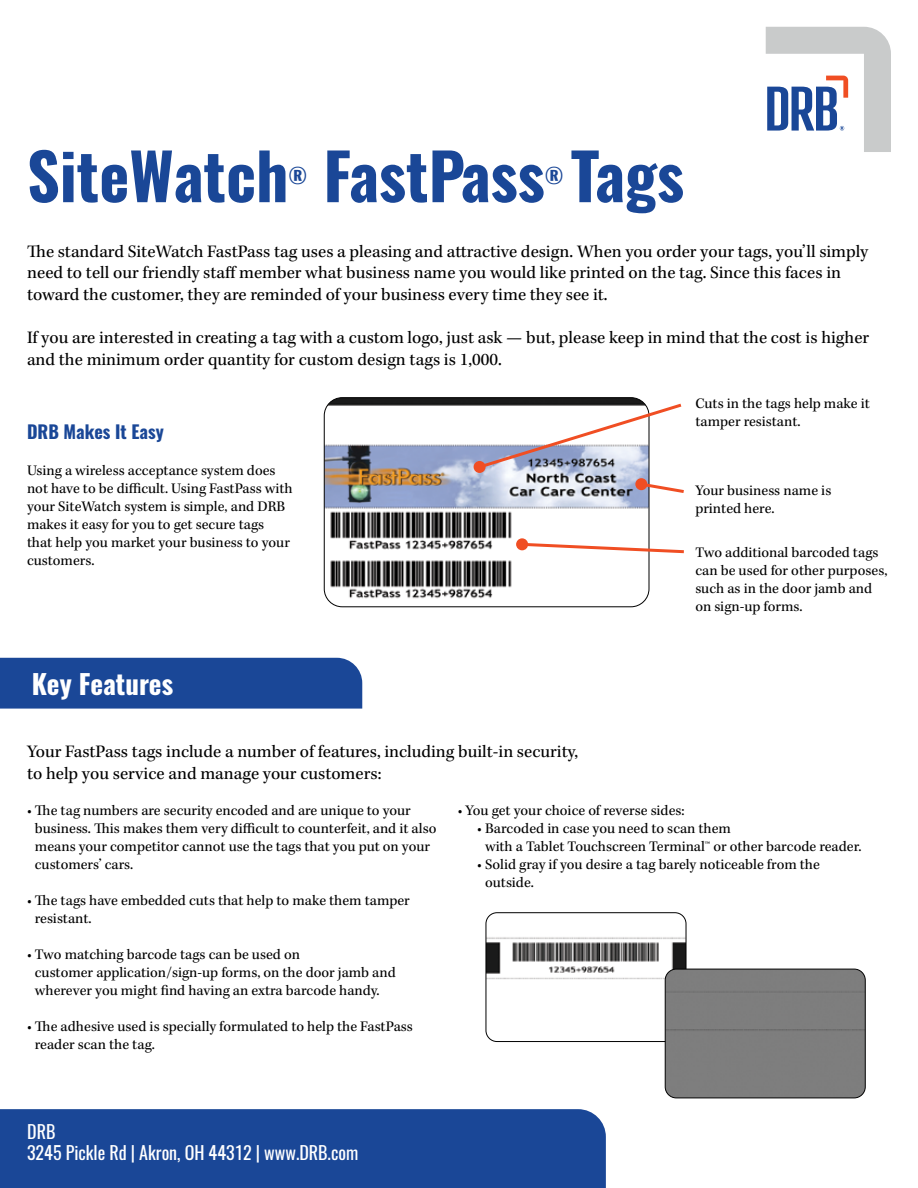
<style>
.page{position:relative;width:918px;height:1188px;background:#fff}
.page>*{position:absolute;margin:0;border:0;box-sizing:border-box;transform-origin:0 0}
.t1{font:700 63.75px "Oswald";color:#1a4797}
.t2{font:700 27px "Oswald";color:#fff}
.t3{font:700 21px "Oswald";color:#1a4797}
.t4{font:18px/21.6px "Kepler Std";color:#000}
.t5{font:18px/21.6px "Oswald";color:#fff}
.t6{font:700 18px "Oswald";color:#1a4797}
.t7{font:15px/18px "Kepler Std";color:#000}
</style>
<div class="page">
<svg style="left:766px;top:27px;width:125px;height:125px"></svg>
<div style="left:0;top:1109px;width:606px;height:79px;background:#1a4797"></div>
<img style="left:324px;top:398px;width:325px;height:209px">
<div style="left:324px;top:397px;width:325px;height:210px;border:1px solid #000;border-radius:18px"></div>
<img style="left:486px;top:913px;width:200px;height:129px">
<div style="left:486px;top:912px;width:200px;height:130px;border:1px solid #000;border-radius:11px"></div>
<div style="left:665px;top:969px;width:200px;height:129px;background:#7e7e7e"></div>
<div style="left:665px;top:969px;width:200px;height:129px;border:1px solid #000;border-radius:11px"></div>
<svg style="left:476px;top:401px;width:206px;height:70px"></svg>
<div style="left:474px;top:461px;width:12px;height:12px;background:#f04e23;border-radius:50%"></div>
<svg style="left:638px;top:481px;width:46px;height:14px"></svg>
<div style="left:635px;top:478px;width:12px;height:12px;background:#f04e23;border-radius:50%"></div>
<svg style="left:519px;top:541px;width:165px;height:14px"></svg>
<div style="left:516px;top:538px;width:12px;height:12px;background:#f04e23;border-radius:50%"></div>
<div style="left:0;top:658px;width:362px;height:51px;background:#1a4797"></div>
<h1 class="t1" style="left:27px;top:143px;width:263px">SiteWatch</h1>
<h3 class="t3" style="left:288px;top:165px;width:20px">®</h3>
<h1 class="t1" style="left:323px;top:143px;width:362px">FastPass Tags</h1>
<h3 class="t3" style="left:545px;top:165px;width:20px">®</h3>
<p class="t4" style="left:27px;top:241px;width:843px">The standard SiteWatch FastPass tag uses a pleasing and attractive design. When you order your tags, you’ll simply need to tell our friendly staff member what business name you would like printed on the tag. Since this faces in toward the customer, they are reminded of your business every time they see it.</p>
<p class="t4" style="left:27px;top:327px;width:844px">If you are interested in creating a tag with a custom logo, just ask — but, please keep in mind that the cost is higher and the minimum order quantity for custom design tags is 1,000.</p>
<p class="t6" style="left:27px;top:422px;width:138px">DRB Makes It Easy</p>
<p class="t7" style="left:27px;top:462px;width:267px">Using a wireless acceptance system does not have to be difficult. Using FastPass with your SiteWatch system is simple, and DRB makes it easy for you to get secure tags that help you market your business to your customers.</p>
<h2 class="t2" style="left:32px;top:670px;width:143px">Key Features</h2>
<p class="t7" style="left:695px;top:395px;width:176px">Cuts in the tags help make it tamper resistant.</p>
<p class="t7" style="left:695px;top:482px;width:138px">Your business name is printed here.</p>
<p class="t7" style="left:695px;top:544px;width:194px">Two additional barcoded tags can be used for other purposes, such as in the door jamb and on sign-up forms.</p>
<p class="t4" style="left:27px;top:742px;width:553px">Your FastPass tags include a number of features, including built-in security, to help you service and manage your customers:</p>
<p class="t7" style="left:35px;top:802px;width:403px;text-indent:-8px">• The tag numbers are security encoded and are unique to your business. This makes them very difficult to counterfeit, and it also means your competitor cannot use the tags that you put on your customers’ cars.</p>
<p class="t7" style="left:35px;top:892px;width:377px;text-indent:-8px">• The tags have embedded cuts that help to make them tamper resistant.</p>
<p class="t7" style="left:35px;top:946px;width:362px;text-indent:-8px">• Two matching barcode tags can be used on<br>customer application/sign-up forms, on the door jamb and wherever you might find having an extra barcode handy.</p>
<p class="t7" style="left:35px;top:1018px;width:379px;text-indent:-8px">• The adhesive used is specially formulated to help the FastPass reader scan the tag.</p>
<p class="t7" style="left:458px;top:802px;width:228px">• You get your choice of reverse sides:</p>
<p class="t7" style="left:485px;top:820px;width:378px;text-indent:-8px">• Barcoded in case you need to scan them<br>with a Tablet Touchscreen Terminal™ or other barcode reader.</p>
<p class="t7" style="left:485px;top:856px;width:336px;text-indent:-8px">• Solid gray if you desire a tag barely noticeable from the outside.</p>
<p class="t5" style="left:27px;top:1119px;width:333px">DRB<br>3245 Pickle Rd | Akron, OH 44312 | www.DRB.com</p>
</div>
